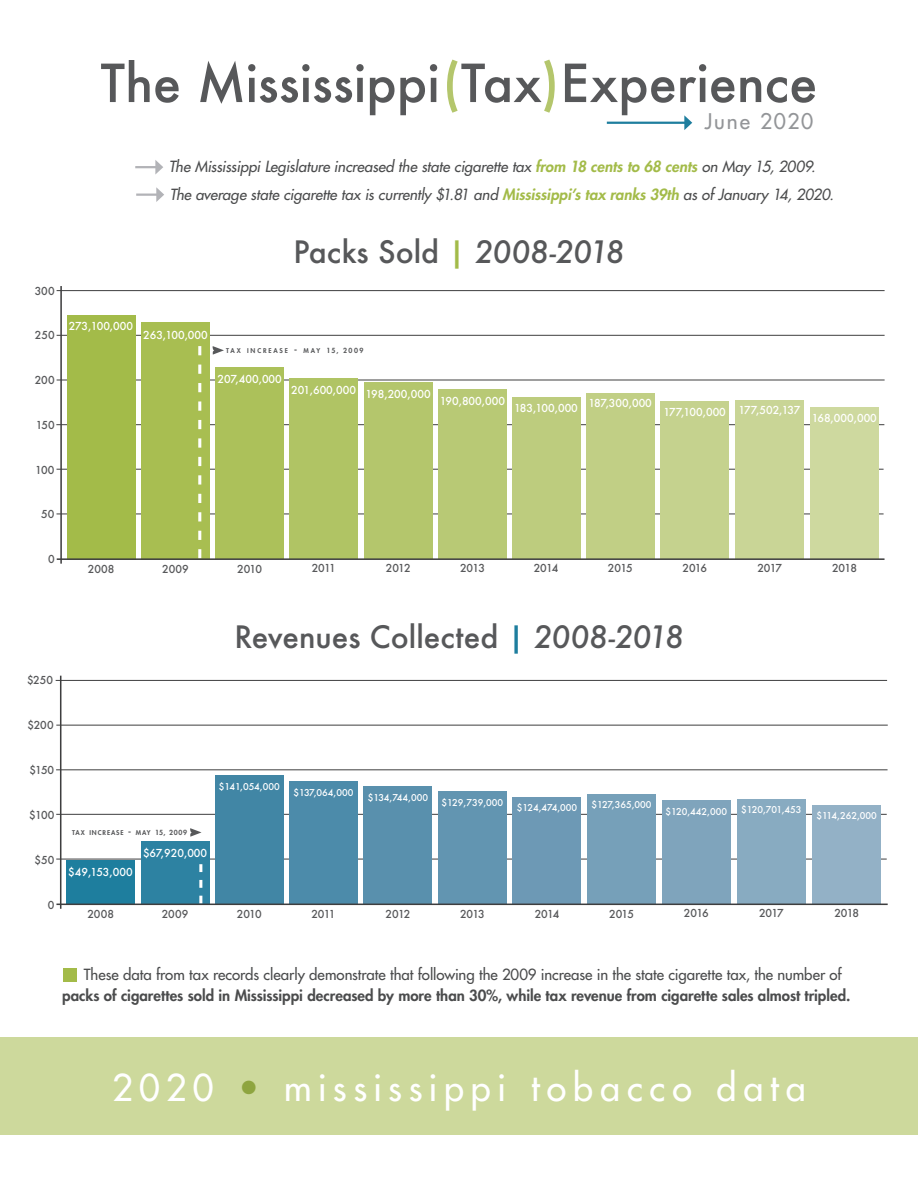
<style>
.page{position:relative;width:918px;height:1188px;background:#fff}
.page>*{position:absolute;margin:0;border:0;box-sizing:border-box;transform-origin:0 0}
.t1{font:500 51px "Futura";color:#57585a}
.t2{font:500 36px "Futura Std";letter-spacing:.185em;color:#fff}
.t3{font:500 30px "Futura";color:#57585a}
.t4{font:500 21px "Futura Std";letter-spacing:.08em;color:#939598}
.t5{font:800 15px/21px "Futura Std";color:#4b4c4d}
.t6{font:italic 500 15px "Futura Std";letter-spacing:-.005em;color:#4b4c4d}
.t7{font:500 10.65px "Futura";color:#fff}
.t8{font:500 10.65px "Futura";letter-spacing:-.01em;color:#57585a}
.t9{font:500 10.65px "Futura";letter-spacing:-.02em;color:#fff}
.t10{font:500 9.15px "Futura";color:#fff}
.t11{font:800 6.45px "Futura Std";letter-spacing:.285em;color:#57585a}
.t12{font:800 6.45px "Futura Std";letter-spacing:.145em;color:#57585a}
.s1{color:#b4c66c}
.s2{font-weight:800;color:#a3bb49}
.s3{color:#a3bb49}
.s4{font-style:italic}
.s5{font-size:9.15px}
.s6{font-size:6.9px}
.s7{color:#1e7e9e}
.s8{font-weight:500}
.s9{color:#8ea53f}
</style>
<div class="page">
<div style="left:63px;top:968px;width:14px;height:14px;background:#a3bb49"></div>
<hr style="left:136px;top:194px;width:22px;height:2px;background:#b2b3b7">
<svg style="left:156px;top:187px;width:8px;height:15px"></svg>
<hr style="left:135px;top:166px;width:22px;height:2px;background:#b2b3b7">
<svg style="left:155px;top:160px;width:8px;height:15px"></svg>
<hr style="left:607px;top:122px;width:79px;height:2px;background:#1e7e9e">
<svg style="left:684px;top:115px;width:8px;height:15px"></svg>
<div style="left:0;top:1037px;width:918px;height:97px;background:#cdd99c"></div>
<hr style="left:60px;top:286px;width:2px;height:278px;background:#3e3e3f">
<hr style="left:57px;top:514px;width:827px;height:1px;background:#3e3e3f">
<hr style="left:57px;top:469px;width:827px;height:1px;background:#3e3e3f">
<hr style="left:56px;top:424px;width:828px;height:1px;background:#3e3e3f">
<hr style="left:57px;top:380px;width:828px;height:1px;background:#3e3e3f">
<hr style="left:57px;top:335px;width:828px;height:1px;background:#3e3e3f">
<hr style="left:57px;top:290px;width:828px;height:1px;background:#3e3e3f">
<div style="left:67px;top:315px;width:68px;height:244px;background:#a3bb49"></div>
<div style="left:141px;top:323px;width:69px;height:237px;background:#a8be51"></div>
<div style="left:215px;top:367px;width:69px;height:191px;background:#acc15a"></div>
<div style="left:289px;top:378px;width:69px;height:181px;background:#b0c464"></div>
<div style="left:364px;top:382px;width:68px;height:177px;background:#b4c66c"></div>
<div style="left:438px;top:389px;width:69px;height:170px;background:#b8c975"></div>
<div style="left:512px;top:397px;width:68px;height:162px;background:#bdcc7e"></div>
<svg style="left:198px;top:346px;width:3px;height:212px"></svg>
<svg style="left:212px;top:346px;width:12px;height:9px"></svg>
<div style="left:586px;top:393px;width:69px;height:166px;background:#c1cf85"></div>
<div style="left:660px;top:401px;width:69px;height:158px;background:#c5d28e"></div>
<div style="left:735px;top:400px;width:69px;height:159px;background:#c9d596"></div>
<div style="left:810px;top:407px;width:69px;height:151px;background:#ced99f"></div>
<hr style="left:57px;top:558px;width:828px;height:2px;background:#3e3e3f">
<hr style="left:56px;top:859px;width:831px;height:1px;background:#3e3e3f">
<hr style="left:56px;top:814px;width:831px;height:1px;background:#3e3e3f">
<hr style="left:56px;top:769px;width:832px;height:1px;background:#3e3e3f">
<hr style="left:56px;top:725px;width:832px;height:1px;background:#3e3e3f">
<hr style="left:56px;top:680px;width:831px;height:1px;background:#3e3e3f">
<hr style="left:60px;top:676px;width:1px;height:233px;background:#3e3e3f">
<div style="left:66px;top:860px;width:69px;height:45px;background:#1e7e9e"></div>
<div style="left:141px;top:841px;width:68px;height:64px;background:#2d82a2"></div>
<div style="left:215px;top:775px;width:69px;height:129px;background:#4186a5"></div>
<div style="left:289px;top:781px;width:69px;height:123px;background:#4c8baa"></div>
<div style="left:364px;top:786px;width:68px;height:118px;background:#5990ad"></div>
<div style="left:438px;top:792px;width:69px;height:112px;background:#6295b1"></div>
<div style="left:513px;top:797px;width:68px;height:107px;background:#6d99b5"></div>
<svg style="left:199px;top:864px;width:3px;height:40px"></svg>
<svg style="left:190px;top:828px;width:12px;height:9px"></svg>
<div style="left:587px;top:794px;width:69px;height:110px;background:#76a0b9"></div>
<div style="left:662px;top:800px;width:68px;height:104px;background:#7fa4bc"></div>
<div style="left:737px;top:799px;width:69px;height:105px;background:#88abc1"></div>
<div style="left:812px;top:805px;width:69px;height:99px;background:#93b1c6"></div>
<hr style="left:56px;top:904px;width:832px;height:1px;background:#3e3e3f">
<p class="t8" style="left:35px;top:283px;width:22px">300</p>
<p class="t8" style="left:35px;top:328px;width:21px">250</p>
<p class="t8" style="left:35px;top:373px;width:21px">200</p>
<p class="t8" style="left:36px;top:418px;width:20px">150</p>
<p class="t8" style="left:35px;top:462px;width:21px">100</p>
<p class="t8" style="left:41px;top:507px;width:15px">50</p>
<p class="t1" style="left:101px;top:48px;width:718px">The Mississippi<span class="s1">(</span>Tax<span class="s1">)</span>Experience</p>
<p class="t4" style="left:705px;top:108px;width:110px">June 2020</p>
<p class="t6" style="left:169px;top:157px;width:648px">The Mississippi Legislature increased the state cigarette tax <span class="s2">from 18 cents to 68 cents</span> on May 15, 2009.</p>
<p class="t6" style="left:170px;top:185px;width:666px">The average state cigarette tax is currently $1.81 and <span class="s2">Mississippi’s tax ranks 39th</span> as of January 14, 2020.</p>
<p class="t3" style="left:294px;top:231px;width:332px">Packs Sold <span class="s3">|</span> <span class="s4">2008-2018</span></p>
<p class="t7" style="left:69px;top:319px;width:66px">273,100,000</p>
<p class="t7" style="left:143px;top:327px;width:66px">263,100,000</p>
<p class="t11" style="left:226px;top:346px;width:139px">TAX INCREASE <span class="s5">-</span> MAY <span class="s6">15, 2009</span></p>
<p class="t7" style="left:218px;top:372px;width:66px">207,400,000</p>
<p class="t7" style="left:291px;top:383px;width:66px">201,600,000</p>
<p class="t7" style="left:365px;top:387px;width:67px">198,200,000</p>
<p class="t7" style="left:440px;top:393px;width:67px">190,800,000</p>
<p class="t7" style="left:514px;top:401px;width:65px">183,100,000</p>
<p class="t7" style="left:588px;top:396px;width:65px">187,300,000</p>
<p class="t7" style="left:663px;top:405px;width:64px">177,100,000</p>
<p class="t9" style="left:739px;top:403px;width:63px">177,502,137</p>
<p class="t7" style="left:812px;top:410px;width:67px">168,000,000</p>
<p class="t8" style="left:48px;top:552px;width:8px">0</p>
<p class="t8" style="left:88px;top:562px;width:28px">2008</p>
<p class="t8" style="left:162px;top:562px;width:28px">2009</p>
<p class="t8" style="left:237px;top:562px;width:26px">2010</p>
<p class="t8" style="left:312px;top:561px;width:26px">2011</p>
<p class="t8" style="left:386px;top:561px;width:26px">2012</p>
<p class="t8" style="left:460px;top:561px;width:26px">2013</p>
<p class="t8" style="left:534px;top:561px;width:26px">2014</p>
<p class="t8" style="left:608px;top:561px;width:26px">2015</p>
<p class="t8" style="left:683px;top:561px;width:26px">2016</p>
<p class="t8" style="left:757px;top:561px;width:26px">2017</p>
<p class="t8" style="left:832px;top:561px;width:26px">2018</p>
<p class="t8" style="left:27px;top:673px;width:28px">$250</p>
<p class="t8" style="left:27px;top:718px;width:28px">$200</p>
<p class="t8" style="left:29px;top:763px;width:26px">$150</p>
<p class="t8" style="left:29px;top:807px;width:27px">$100</p>
<p class="t8" style="left:35px;top:852px;width:21px">$50</p>
<p class="t8" style="left:48px;top:897px;width:8px">0</p>
<p class="t3" style="left:234px;top:616px;width:451px">Revenues Collected <span class="s7">|</span> <span class="s4">2008-2018</span></p>
<p class="t10" style="left:219px;top:781px;width:62px">$141,054,000</p>
<p class="t12" style="left:72px;top:828px;width:117px">TAX INCREASE <span class="s5">-</span> MAY <span class="s6">15, 2009</span></p>
<p class="t7" style="left:68px;top:865px;width:66px">$49,153,000</p>
<p class="t7" style="left:143px;top:846px;width:66px">$67,920,000</p>
<p class="t8" style="left:87px;top:907px;width:28px">2008</p>
<p class="t8" style="left:162px;top:907px;width:28px">2009</p>
<p class="t8" style="left:237px;top:907px;width:26px">2010</p>
<p class="t10" style="left:293px;top:786px;width:61px">$137,064,000</p>
<p class="t8" style="left:311px;top:907px;width:26px">2011</p>
<p class="t10" style="left:368px;top:791px;width:62px">$134,744,000</p>
<p class="t10" style="left:442px;top:796px;width:63px">$129,739,000</p>
<p class="t10" style="left:517px;top:801px;width:62px">$124,474,000</p>
<p class="t10" style="left:591px;top:798px;width:62px">$127,365,000</p>
<p class="t10" style="left:666px;top:805px;width:63px">$120,442,000</p>
<p class="t8" style="left:386px;top:907px;width:26px">2012</p>
<p class="t8" style="left:460px;top:906px;width:26px">2013</p>
<p class="t8" style="left:535px;top:906px;width:26px">2014</p>
<p class="t8" style="left:609px;top:906px;width:26px">2015</p>
<p class="t8" style="left:684px;top:906px;width:26px">2016</p>
<p class="t10" style="left:741px;top:803px;width:62px">$120,701,453</p>
<p class="t8" style="left:759px;top:906px;width:26px">2017</p>
<p class="t10" style="left:817px;top:809px;width:62px">$114,262,000</p>
<p class="t8" style="left:834px;top:906px;width:26px">2018</p>
<p class="t5" style="left:62px;top:964px;width:790px;text-indent:22px"><span class="s8">These data from tax records clearly demonstrate that following the 2009 increase in the state cigarette tax, the number of </span>packs of cigarettes sold in Mississippi decreased by more than 30%, while tax revenue from cigarette sales almost tripled.</p>
<p class="t2" style="left:112px;top:1065px;width:695px">2020 <span class="s9">•</span> mississippi tobacco data</p>
</div>
